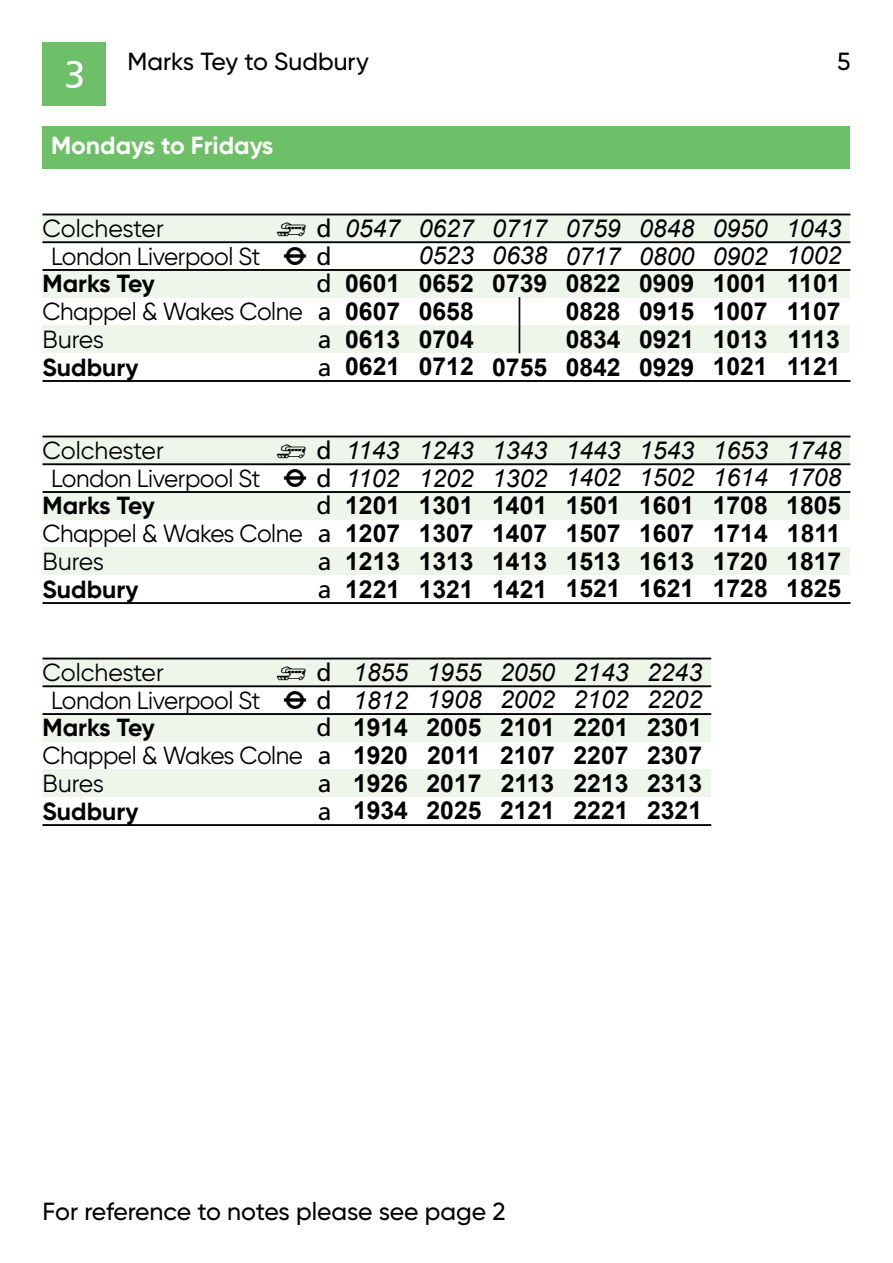
<style>
.page{position:relative;width:893px;height:1263px;background:#fff}
.page>*{position:absolute;margin:0;border:0;box-sizing:border-box;transform-origin:0 0}
.t1{font:34.5px/27.8px "TIME Sfont";color:#000}
.t2{font:700 24.75px/27.8px "Arial";color:#000;text-align:justify}
.t3{font:24.75px/27.8px "Gilroy";letter-spacing:-.02em;color:#000}
.t4{font:italic 24.75px/27.8px "Arial";color:#000}
.t5{font:500 24.75px "Gilroy";color:#000}
.t6{font:24.75px "Gilroy";color:#000}
.t7{font:700 24.75px "Gilroy";color:#000}
.t8{font:700 24.75px "Gilroy";color:#fff}
.t9{font:24.75px "Frutiger LT Std";color:#000}
.t10{font:24px "TIME Sfont";color:#000}
.s1{font-family:"Frutiger LT Std";font-size:24.75px}
.s2{font-family:"TIME Sfont";font-size:24px}
.s3{font-family:"Frutiger LT Std"}
.s4{font-weight:700}
</style>
<div class="page">
<div style="left:43px;top:214px;width:807px;height:28px;background:#eef6ec"></div>
<div style="left:43px;top:270px;width:807px;height:28px;background:#eef6ec"></div>
<div style="left:43px;top:325px;width:807px;height:28px;background:#eef6ec"></div>
<div style="left:43px;top:436px;width:807px;height:28px;background:#eef6ec"></div>
<div style="left:43px;top:492px;width:807px;height:28px;background:#eef6ec"></div>
<div style="left:43px;top:547px;width:807px;height:28px;background:#eef6ec"></div>
<hr style="left:43px;top:214px;width:807px;height:1px;background:#000">
<hr style="left:43px;top:241px;width:807px;height:2px;background:#000">
<hr style="left:43px;top:269px;width:807px;height:2px;background:#000">
<hr style="left:43px;top:380px;width:807px;height:2px;background:#000">
<hr style="left:43px;top:436px;width:807px;height:1px;background:#000">
<hr style="left:43px;top:463px;width:807px;height:2px;background:#000">
<hr style="left:43px;top:491px;width:807px;height:2px;background:#000">
<hr style="left:43px;top:602px;width:807px;height:2px;background:#000">
<div style="left:43px;top:126px;width:807px;height:42px;background:#6dc067"></div>
<div style="left:43px;top:43px;width:63px;height:63px;background:#6dc067"></div>
<svg style="left:66px;top:61px;width:17px;height:27px"></svg>
<div style="left:43px;top:658px;width:668px;height:28px;background:#eef6ec"></div>
<div style="left:43px;top:714px;width:668px;height:28px;background:#eef6ec"></div>
<div style="left:43px;top:769px;width:668px;height:28px;background:#eef6ec"></div>
<hr style="left:43px;top:658px;width:668px;height:1px;background:#000">
<hr style="left:43px;top:685px;width:668px;height:2px;background:#000">
<hr style="left:43px;top:713px;width:668px;height:2px;background:#000">
<hr style="left:43px;top:824px;width:668px;height:2px;background:#000">
<p class="t5" style="left:128px;top:46px;width:243px">Marks Tey to Sudbury</p>
<p class="t5" style="left:837px;top:46px;width:15px">5</p>
<p class="t8" style="left:51px;top:129px;width:224px">Mondays to Fridays</p>
<p class="t6" style="left:43px;top:213px;width:123px">Colchester</p>
<p class="t10" style="left:277px;top:210px;width:56px">) <span class="s1">d</span></p>
<p class="t3" style="left:43px;top:242px;width:291px;text-indent:8px">London Liverpool St <span class="s2">T</span> <span class="s3">d<br></span><span class="s4">Marks Tey</span></p>
<p class="t9" style="left:317px;top:269px;width:17px">d</p>
<p class="t3" style="left:43px;top:297px;width:291px">Chappel &amp; Wakes Colne <span class="s3">a<br></span>Bures</p>
<p class="t9" style="left:318px;top:325px;width:15px">a</p>
<p class="t7" style="left:43px;top:351px;width:98px">Sudbury</p>
<p class="t9" style="left:318px;top:352px;width:15px">a</p>
<p class="t4" style="left:345px;top:214px;width:57px">0547</p>
<p class="t2" style="left:345px;top:270px;width:57px">0601<br>0607<br>0613<br>0621</p>
<p class="t4" style="left:419px;top:214px;width:57px">0627<br>0523</p>
<p class="t2" style="left:419px;top:270px;width:57px">0652<br>0658<br>0704<br>0712</p>
<p class="t4" style="left:492px;top:214px;width:57px">0717<br>0638</p>
<p class="t2" style="left:492px;top:270px;width:57px">0739</p>
<h1 class="t1" style="left:519px;top:293px;width:4px">c c</h1>
<p class="t2" style="left:492px;top:354px;width:57px">0755</p>
<p class="t4" style="left:566px;top:215px;width:57px">0759<br>0717</p>
<p class="t2" style="left:566px;top:270px;width:57px">0822<br>0828<br>0834<br>0842</p>
<p class="t4" style="left:639px;top:215px;width:57px">0848<br>0800</p>
<p class="t2" style="left:639px;top:270px;width:57px">0909<br>0915<br>0921<br>0929</p>
<p class="t4" style="left:713px;top:215px;width:57px">0950<br>0902</p>
<p class="t2" style="left:713px;top:270px;width:57px">1001<br>1007<br>1013<br>1021</p>
<p class="t4" style="left:786px;top:214px;width:57px">1043<br>1002</p>
<p class="t2" style="left:787px;top:270px;width:55px">1101<br>1107<br>1113<br>1121</p>
<p class="t6" style="left:43px;top:435px;width:123px">Colchester</p>
<p class="t10" style="left:277px;top:432px;width:56px">) <span class="s1">d</span></p>
<p class="t3" style="left:43px;top:464px;width:291px;text-indent:8px">London Liverpool St <span class="s2">T</span> <span class="s3">d<br></span><span class="s4">Marks Tey</span></p>
<p class="t9" style="left:317px;top:491px;width:17px">d</p>
<p class="t3" style="left:43px;top:519px;width:291px">Chappel &amp; Wakes Colne <span class="s3">a<br></span>Bures</p>
<p class="t9" style="left:318px;top:547px;width:15px">a</p>
<p class="t7" style="left:43px;top:573px;width:98px">Sudbury</p>
<p class="t9" style="left:318px;top:574px;width:15px">a</p>
<p class="t4" style="left:346px;top:437px;width:55px">1143<br>1102</p>
<p class="t2" style="left:345px;top:492px;width:57px">1201<br>1207<br>1213<br>1221</p>
<p class="t4" style="left:419px;top:437px;width:57px">1243<br>1202</p>
<p class="t2" style="left:419px;top:492px;width:57px">1301<br>1307<br>1313<br>1321</p>
<p class="t4" style="left:492px;top:437px;width:57px">1343<br>1302</p>
<p class="t2" style="left:492px;top:492px;width:57px">1401<br>1407<br>1413<br>1421</p>
<p class="t4" style="left:566px;top:436px;width:57px">1443<br>1402</p>
<p class="t2" style="left:566px;top:492px;width:57px">1501<br>1507<br>1513<br>1521</p>
<p class="t4" style="left:639px;top:436px;width:57px">1543<br>1502</p>
<p class="t2" style="left:639px;top:492px;width:57px">1601<br>1607<br>1613<br>1621</p>
<p class="t4" style="left:713px;top:436px;width:57px">1653<br>1614</p>
<p class="t2" style="left:713px;top:492px;width:57px">1708<br>1714<br>1720<br>1728</p>
<p class="t4" style="left:786px;top:436px;width:57px">1748<br>1708</p>
<p class="t2" style="left:786px;top:492px;width:57px">1805<br>1811<br>1817<br>1825</p>
<p class="t6" style="left:43px;top:657px;width:123px">Colchester</p>
<p class="t10" style="left:277px;top:654px;width:56px">) <span class="s1">d</span></p>
<p class="t3" style="left:43px;top:686px;width:291px;text-indent:8px">London Liverpool St <span class="s2">T</span> <span class="s3">d<br></span><span class="s4">Marks Tey</span></p>
<p class="t9" style="left:317px;top:713px;width:17px">d</p>
<p class="t3" style="left:43px;top:741px;width:291px">Chappel &amp; Wakes Colne <span class="s3">a<br></span>Bures</p>
<p class="t9" style="left:318px;top:769px;width:15px">a</p>
<p class="t7" style="left:43px;top:795px;width:98px">Sudbury</p>
<p class="t9" style="left:318px;top:796px;width:15px">a</p>
<p class="t4" style="left:353px;top:658px;width:57px">1855<br>1812</p>
<p class="t2" style="left:353px;top:714px;width:57px">1914<br>1920<br>1926<br>1934</p>
<p class="t4" style="left:426px;top:658px;width:57px">1955<br>1908</p>
<p class="t2" style="left:426px;top:714px;width:57px">2005<br>2011<br>2017<br>2025</p>
<p class="t4" style="left:500px;top:658px;width:57px">2050<br>2002</p>
<p class="t2" style="left:500px;top:714px;width:57px">2101<br>2107<br>2113<br>2121</p>
<p class="t4" style="left:573px;top:658px;width:57px">2143<br>2102</p>
<p class="t2" style="left:573px;top:714px;width:57px">2201<br>2207<br>2213<br>2221</p>
<p class="t4" style="left:647px;top:658px;width:57px">2243<br>2202</p>
<p class="t2" style="left:647px;top:714px;width:57px">2301<br>2307<br>2313<br>2321</p>
<p class="t5" style="left:43px;top:1196px;width:464px">For reference to notes please see page 2</p>
</div>
